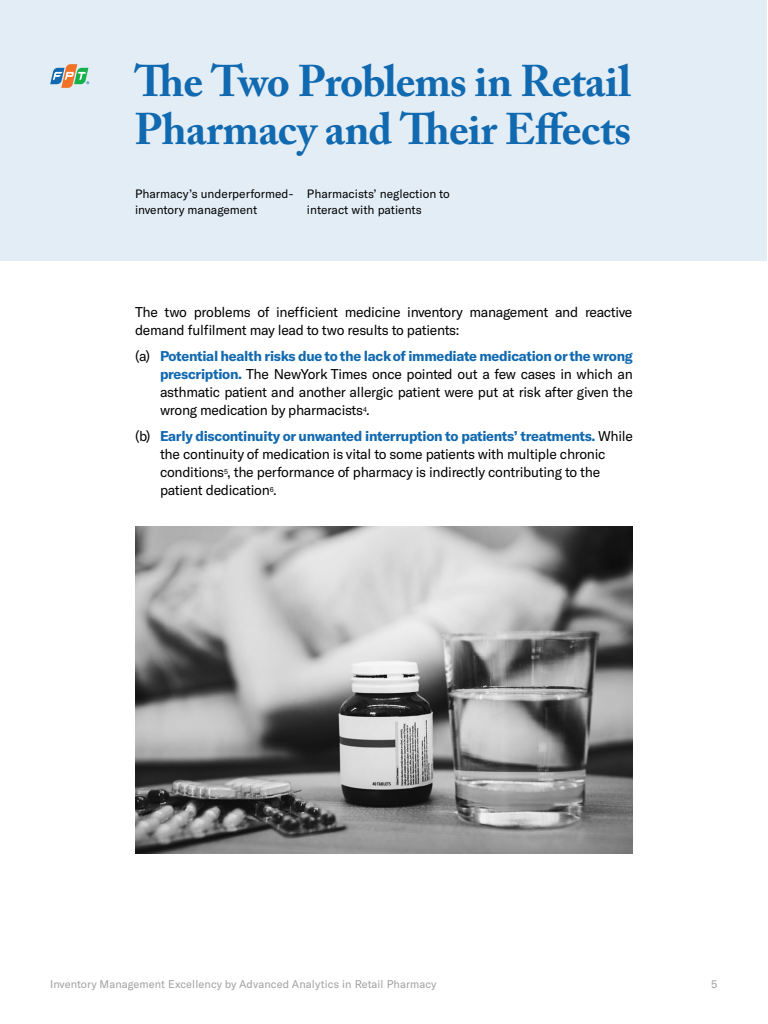
<style>
.page{position:relative;width:768px;height:1024px;background:#fff}
.page>*{position:absolute;margin:0;border:0;box-sizing:border-box;transform-origin:0 0}
.t1{font:700 44px/48px "Adobe Caslon Pro";letter-spacing:-.015em;color:#1169b0}
.t2{font:14px/18px "GT America";letter-spacing:-.02em;color:#000}
.t3{font:12px/16px "GT America";color:#000}
.t4{font:11px "GT America";letter-spacing:.01em;color:#a0a0a0}
.t5{font:7px "GT America";color:#000}
.s1{font-weight:700;color:#1169b0}
</style>
<div class="page">
<img style="left:135px;top:526px;width:498px;height:328px">
<div style="left:0;top:0;width:767px;height:261px;background:#e2edf6"></div>
<svg style="left:50px;top:64px;width:39px;height:24px"></svg>
<h1 class="t1" style="left:134px;top:57px;width:498px">The Two Problems in Retail<br>Pharmacy and Their Effects</h1>
<p class="t3" style="left:135px;top:185px;width:160px">Pharmacy’s underperformed&shy;inventory management</p>
<p class="t3" style="left:307px;top:185px;width:144px">Pharmacists’ neglection to interact with patients</p>
<p class="t2" style="left:135px;top:303px;width:499px">The two problems of inefficient medicine inventory management and reactive demand fulfilment may lead to two results to patients:</p>
<p class="t2" style="left:135px;top:347px;width:17px">(a)</p>
<p class="t2" style="left:160px;top:347px;width:475px;text-align:justify"><span class="s1">Potential health risks due to the lack of immediate medication or the wrong prescription.</span> The NewYork Times once pointed out a few cases in which an asthmatic patient and another allergic patient were put at risk after given the wrong medication by pharmacists .</p>
<p class="t2" style="left:160px;top:427px;width:474px"><span class="s1">Early discontinuity or unwanted interruption to patients’ treatments.</span> While the continuity of medication is vital to some patients with multiple chronic conditions , the performance of pharmacy is indirectly contributing to the patient dedication .</p>
<p class="t5" style="left:363px;top:405px;width:5px">4</p>
<p class="t2" style="left:135px;top:427px;width:17px">(b)</p>
<p class="t5" style="left:224px;top:467px;width:5px">5</p>
<p class="t5" style="left:270px;top:485px;width:5px">6</p>
<p class="t4" style="left:50px;top:978px;width:388px">Inventory Management Excellency by Advanced Analytics in Retail Pharmacy</p>
<p class="t4" style="left:711px;top:978px;width:8px">5</p>
</div>
